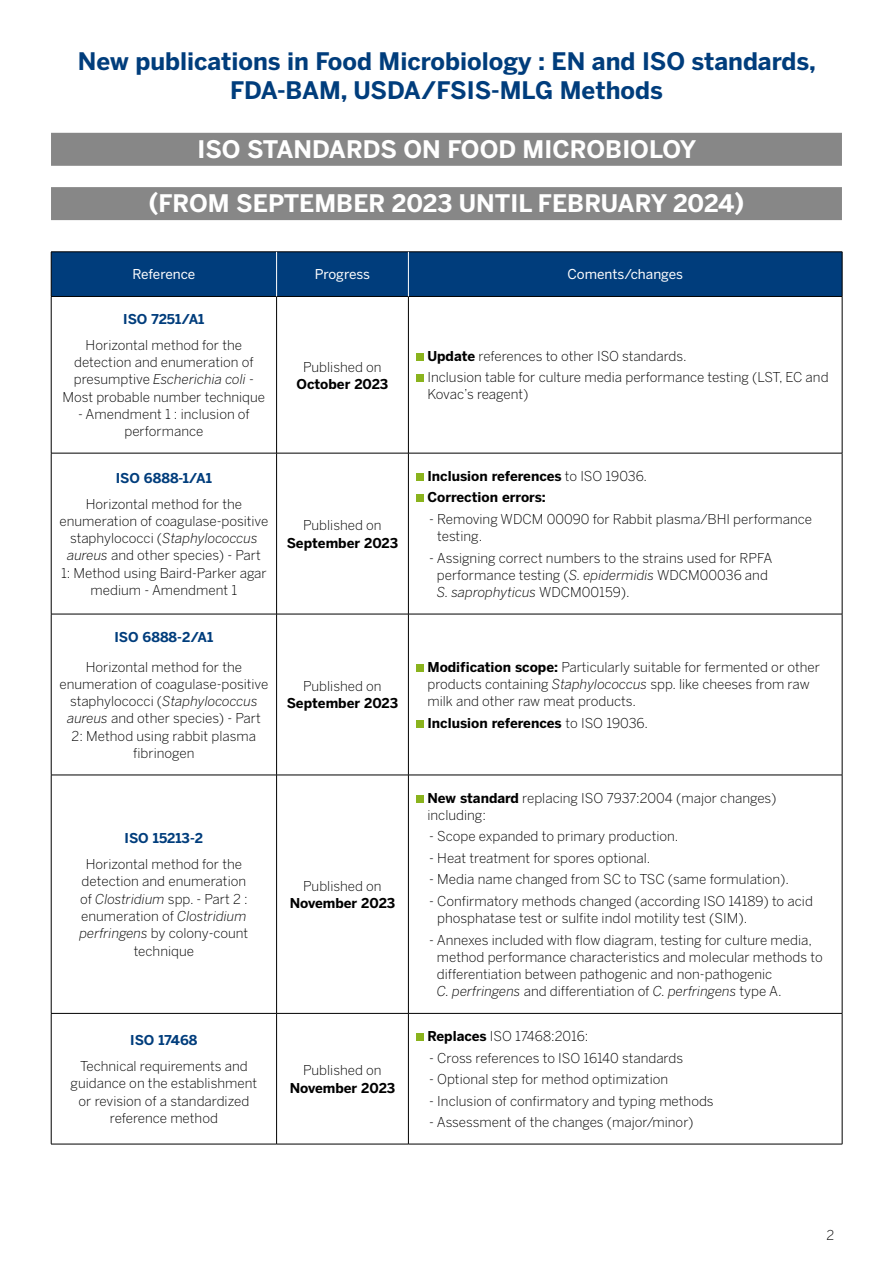
<style>
.page{position:relative;width:893px;height:1263px;background:#fff}
.page>*{position:absolute;margin:0;border:0;box-sizing:border-box;transform-origin:0 0}
.t1{font:700 24px/28.8px "Benton Sans";color:#003d7c;text-align:center}
.t2{font:700 24px "Benton Sans";color:#fff}
.t3{font:300 13.5px/17.2px "Benton Sans";color:#000}
.t4{font:700 13.5px/21.5px "Benton Sans";color:#000}
.t5{font:700 13.5px "Benton Sans";color:#003d7c}
.t6{font:13.5px "Benton Sans";letter-spacing:-.01em;color:#fff}
.s1{font-style:italic}
.s2{font-weight:700}
.s3{font-weight:300}
</style>
<div class="page">
<div style="left:51px;top:133px;width:791px;height:33px;background:#878787"></div>
<div style="left:51px;top:187px;width:791px;height:33px;background:#878787"></div>
<div style="left:52px;top:253px;width:790px;height:43px;background:#003d7c"></div>
<hr style="left:51px;top:252px;width:226px;height:1px;background:#000">
<hr style="left:51px;top:252px;width:1px;height:44px;background:#000">
<hr style="left:277px;top:252px;width:131px;height:1px;background:#000">
<hr style="left:408px;top:252px;width:434px;height:1px;background:#000">
<hr style="left:842px;top:252px;width:1px;height:44px;background:#000">
<hr style="left:51px;top:296px;width:226px;height:1px;background:#000">
<hr style="left:51px;top:297px;width:1px;height:156px;background:#000">
<hr style="left:277px;top:296px;width:131px;height:1px;background:#000">
<hr style="left:276px;top:297px;width:1px;height:156px;background:#000">
<hr style="left:408px;top:296px;width:434px;height:1px;background:#000">
<hr style="left:408px;top:297px;width:1px;height:156px;background:#000">
<hr style="left:842px;top:297px;width:1px;height:156px;background:#000">
<hr style="left:51px;top:453px;width:226px;height:1px;background:#000">
<hr style="left:51px;top:453px;width:1px;height:161px;background:#000">
<hr style="left:277px;top:453px;width:131px;height:1px;background:#000">
<hr style="left:276px;top:453px;width:1px;height:161px;background:#000">
<hr style="left:408px;top:453px;width:434px;height:1px;background:#000">
<hr style="left:408px;top:453px;width:1px;height:161px;background:#000">
<hr style="left:842px;top:453px;width:1px;height:161px;background:#000">
<hr style="left:51px;top:614px;width:226px;height:1px;background:#000">
<hr style="left:51px;top:614px;width:1px;height:161px;background:#000">
<hr style="left:277px;top:614px;width:131px;height:1px;background:#000">
<hr style="left:276px;top:614px;width:1px;height:161px;background:#000">
<hr style="left:408px;top:614px;width:434px;height:1px;background:#000">
<hr style="left:408px;top:614px;width:1px;height:161px;background:#000">
<hr style="left:842px;top:614px;width:1px;height:161px;background:#000">
<hr style="left:51px;top:775px;width:226px;height:1px;background:#000">
<hr style="left:51px;top:775px;width:1px;height:238px;background:#000">
<hr style="left:277px;top:775px;width:131px;height:1px;background:#000">
<hr style="left:276px;top:775px;width:1px;height:238px;background:#000">
<hr style="left:408px;top:775px;width:434px;height:1px;background:#000">
<hr style="left:408px;top:775px;width:1px;height:238px;background:#000">
<hr style="left:842px;top:775px;width:1px;height:238px;background:#000">
<hr style="left:51px;top:1013px;width:226px;height:1px;background:#000">
<hr style="left:51px;top:1013px;width:1px;height:131px;background:#000">
<hr style="left:277px;top:1013px;width:131px;height:1px;background:#000">
<hr style="left:276px;top:1013px;width:1px;height:131px;background:#000">
<hr style="left:408px;top:1013px;width:434px;height:1px;background:#000">
<hr style="left:408px;top:1013px;width:1px;height:131px;background:#000">
<hr style="left:842px;top:1013px;width:1px;height:131px;background:#000">
<hr style="left:51px;top:1144px;width:226px;height:1px;background:#000">
<hr style="left:277px;top:1144px;width:131px;height:1px;background:#000">
<hr style="left:408px;top:1144px;width:434px;height:1px;background:#000">
<hr style="left:276px;top:252px;width:1px;height:44px;background:#fff">
<hr style="left:408px;top:252px;width:1px;height:44px;background:#fff">
<div style="left:416px;top:353px;width:8px;height:8px;background:#8ab31d"></div>
<div style="left:416px;top:374px;width:8px;height:8px;background:#8ab31d"></div>
<div style="left:416px;top:473px;width:8px;height:8px;background:#8ab31d"></div>
<div style="left:416px;top:495px;width:8px;height:7px;background:#8ab31d"></div>
<div style="left:416px;top:664px;width:8px;height:8px;background:#8ab31d"></div>
<div style="left:416px;top:720px;width:8px;height:8px;background:#8ab31d"></div>
<div style="left:416px;top:795px;width:8px;height:7px;background:#8ab31d"></div>
<div style="left:416px;top:1033px;width:8px;height:8px;background:#8ab31d"></div>
<h1 class="t1" style="left:78px;top:47px;width:739px">New publications in Food Microbiology : EN and ISO standards,<br>FDA-BAM, USDA/FSIS-MLG Methods</h1>
<h1 class="t2" style="left:198px;top:134px;width:500px">ISO STANDARDS ON FOOD MICROBIOLOY</h1>
<h1 class="t2" style="left:149px;top:189px;width:597px">(FROM SEPTEMBER 2023 UNTIL FEBRUARY 2024)</h1>
<p class="t6" style="left:132px;top:266px;width:64px">Reference</p>
<p class="t6" style="left:315px;top:266px;width:57px">Progress</p>
<p class="t6" style="left:567px;top:266px;width:117px">Coments/changes</p>
<p class="t5" style="left:123px;top:311px;width:83px">ISO 7251/A1</p>
<p class="t3" style="left:63px;top:336px;width:204px;text-align:center">Horizontal method for the detection and enumeration of presumptive <span class="s1">Escherichia coli</span> -<br>Most probable number technique</p>
<p class="t3" style="left:78px;top:405px;width:173px;text-align:center">- Amendment 1 : inclusion of performance</p>
<p class="t3" style="left:427px;top:345px;width:403px;line-height:21.5px"><span class="s2">Update</span> references to other ISO standards.<br>Inclusion table for culture media performance testing (LST, EC and</p>
<p class="t3" style="left:427px;top:386px;width:103px">Kovac’s reagent)</p>
<p class="t3" style="left:303px;top:358px;width:80px">Published on</p>
<p class="t4" style="left:297px;top:373px;width:93px">October 2023</p>
<p class="t5" style="left:116px;top:469px;width:98px">ISO 6888-1/A1</p>
<p class="t3" style="left:59px;top:495px;width:210px;text-align:center">Horizontal method for the enumeration of coagulase-positive staphylococci (<span class="s1">Staphylococcus aureus</span> and other species) - Part<br>1: Method using Baird-Parker agar medium - Amendment 1</p>
<p class="t5" style="left:114px;top:628px;width:101px">ISO 6888-2/A1</p>
<p class="t3" style="left:59px;top:658px;width:210px;text-align:center">Horizontal method for the enumeration of coagulase-positive staphylococci (<span class="s1">Staphylococcus aureus</span> and other species) - Part<br>2: Method using rabbit plasma fibrinogen</p>
<p class="t3" style="left:303px;top:517px;width:80px">Published on</p>
<p class="t4" style="left:287px;top:532px;width:113px">September 2023</p>
<p class="t3" style="left:303px;top:678px;width:80px">Published on</p>
<p class="t4" style="left:287px;top:693px;width:113px">September 2023</p>
<p class="t5" style="left:125px;top:830px;width:80px">ISO 15213-2</p>
<p class="t3" style="left:79px;top:856px;width:170px;text-align:center">Horizontal method for the detection and enumeration of <span class="s1">Clostridium</span> spp. - Part 2 : enumeration of <span class="s1">Clostridium perfringens</span> by colony-count technique</p>
<p class="t3" style="left:303px;top:877px;width:80px">Published on</p>
<p class="t4" style="left:290px;top:893px;width:107px">November 2023</p>
<p class="t5" style="left:130px;top:1032px;width:69px">ISO 17468</p>
<p class="t3" style="left:71px;top:1057px;width:188px;text-align:center">Technical requirements and guidance on the establishment or revision of a standardized reference method</p>
<p class="t3" style="left:303px;top:1062px;width:80px">Published on</p>
<p class="t4" style="left:290px;top:1077px;width:107px">November 2023</p>
<p class="t4" style="left:427px;top:465px;width:221px">Inclusion references <span class="s3">to ISO 19036.<br></span>Correction errors:</p>
<p class="t3" style="left:437px;top:510px;width:376px;text-indent:-8px">- Removing WDCM 00090 for Rabbit plasma/BHI performance testing.</p>
<p class="t3" style="left:437px;top:549px;width:337px;text-indent:-8px">- Assigning correct numbers to the strains used for RPFA performance testing (<span class="s1">S. epidermidis</span> WDCM00036 and<br><span class="s1">S. saprophyticus</span> WDCM00159).</p>
<p class="t3" style="left:427px;top:658px;width:394px"><span class="s2">Modification scope:</span> Particularly suitable for fermented or other products containing <span class="s1">Staphylococcus</span> spp. like cheeses from raw milk and other raw meat products.</p>
<p class="t4" style="left:427px;top:712px;width:222px">Inclusion references <span class="s3">to ISO 19036.</span></p>
<p class="t3" style="left:427px;top:789px;width:350px"><span class="s2">New standard</span> replacing ISO 7937:2004 (major changes) including:</p>
<p class="t3" style="left:429px;top:828px;width:251px">- Scope expanded to primary production.</p>
<p class="t3" style="left:429px;top:849px;width:223px">- Heat treatment for spores optional.</p>
<p class="t3" style="left:429px;top:871px;width:361px">- Media name changed from SC to TSC (same formulation).</p>
<p class="t3" style="left:437px;top:892px;width:377px;text-indent:-8px">- Confirmatory methods changed (according ISO 14189) to acid phosphatase test or sulfite indol motility test (SIM).</p>
<p class="t3" style="left:437px;top:931px;width:387px;text-indent:-8px">- Annexes included with flow diagram, testing for culture media, method performance characteristics and molecular methods to differentiation between pathogenic and non-pathogenic<br><span class="s1">C. perfringens</span> and differentiation of <span class="s1">C. perfringens</span> type A.</p>
<p class="t3" style="left:427px;top:1027px;width:162px"><span class="s2">Replaces</span> ISO 17468:2016:</p>
<p class="t3" style="left:429px;top:1049px;width:255px">- Cross references to ISO 16140 standards</p>
<p class="t3" style="left:429px;top:1070px;width:240px">- Optional step for method optimization</p>
<p class="t3" style="left:429px;top:1092px;width:286px">- Inclusion of confirmatory and typing methods</p>
<p class="t3" style="left:429px;top:1113px;width:266px">- Assessment of the changes (major/minor)</p>
<p class="t3" style="left:826px;top:1227px;width:9px">2</p>
</div>
